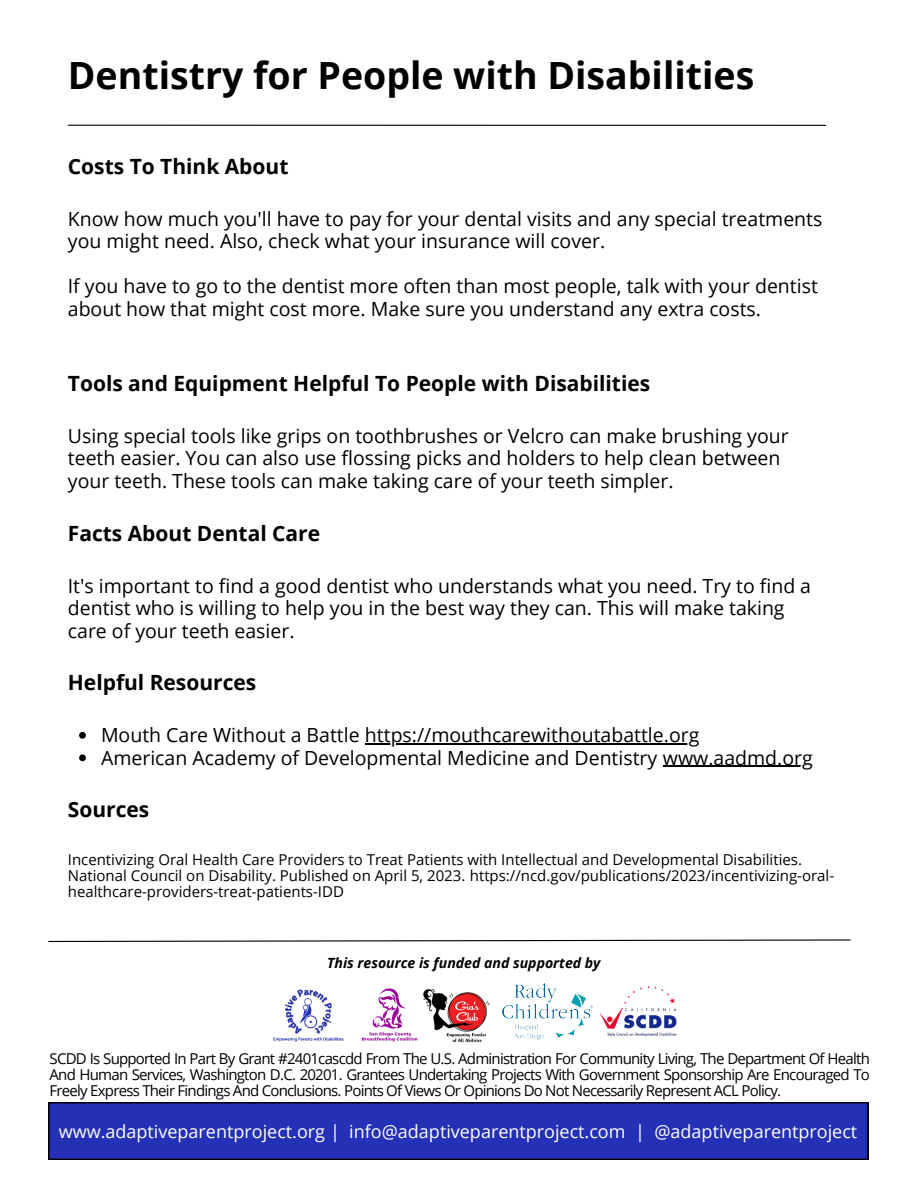
<style>
.page{position:relative;width:918px;height:1188px;background:#fff}
.page>*{position:absolute;margin:0;border:0;box-sizing:border-box;transform-origin:0 0}
.t1{font:700 37.5px "Open Sans";color:#000}
.t2{font:700 21px "Open Sans";color:#000}
.t3{font:19.5px/22.5px "Open Sans";color:#000}
.t4{font:18px "Open Sans";color:#fff}
.t5{font:15px/15.8px "Open Sans";color:#000}
.t6{font:italic 700 14.1px "Open Sans";color:#000}
</style>
<div class="page">
<svg style="left:48px;top:1102px;width:820px;height:58px;background:#222dac"></svg>
<hr style="left:68px;top:125px;width:758px;height:1px;background:#000">
<svg style="left:79px;top:732px;width:7px;height:7px"></svg>
<hr style="left:365px;top:743px;width:335px;height:1px;background:#000">
<svg style="left:79px;top:754px;width:7px;height:7px"></svg>
<hr style="left:663px;top:766px;width:150px;height:1px;background:#000">
<svg style="left:48px;top:939px;width:803px;height:3px"></svg>
<img style="left:424px;top:988px;width:66px;height:55px">
<img style="left:273px;top:989px;width:71px;height:53px">
<img style="left:361px;top:988px;width:63px;height:54px">
<img style="left:600px;top:986px;width:77px;height:51px">
<img style="left:503px;top:984px;width:90px;height:55px">
<h1 class="t1" style="left:68px;top:49px;width:688px">Dentistry for People with Disabilities</h1>
<h2 class="t2" style="left:68px;top:152px;width:222px">Costs To Think About</h2>
<p class="t3" style="left:68px;top:207px;width:756px">Know how much you'll have to pay for your dental visits and any special treatments you might need. Also, check what your insurance will cover.</p>
<p class="t3" style="left:68px;top:275px;width:752px">If you have to go to the dentist more often than most people, talk with your dentist about how that might cost more. Make sure you understand any extra costs.</p>
<h2 class="t2" style="left:68px;top:369px;width:584px">Tools and Equipment Helpful To People with Disabilities</h2>
<p class="t3" style="left:68px;top:424px;width:722px">Using special tools like grips on toothbrushes or Velcro can make brushing your teeth easier. You can also use flossing picks and holders to help clean between your teeth. These tools can make taking care of your teeth simpler.</p>
<h2 class="t2" style="left:68px;top:518px;width:254px">Facts About Dental Care</h2>
<p class="t3" style="left:68px;top:574px;width:745px">It's important to find a good dentist who understands what you need. Try to find a dentist who is willing to help you in the best way they can. This will make taking care of your teeth easier.</p>
<h2 class="t2" style="left:68px;top:668px;width:190px">Helpful Resources</h2>
<p class="t3" style="left:101px;top:723px;width:600px">Mouth Care Without a Battle https://mouthcarewithoutabattle.org</p>
<p class="t3" style="left:101px;top:746px;width:713px">American Academy of Developmental Medicine and Dentistry www.aadmd.org</p>
<h2 class="t2" style="left:68px;top:795px;width:83px">Sources</h2>
<p class="t5" style="left:68px;top:852px;width:768px">Incentivizing Oral Health Care Providers to Treat Patients with Intellectual and Developmental Disabilities.<br>National Council on Disability. Published on April 5, 2023. https://ncd.gov/publications/2023/incentivizing-oral&shy;healthcare-providers-treat-patients-IDD</p>
<p class="t6" style="left:327px;top:953px;width:275px">This resource is funded and supported by</p>
<p class="t5" style="left:50px;top:1051px;width:822px;text-align:justify">SCDD Is Supported In Part By Grant #2401cascdd From The U.S. Administration For Community Living, The Department Of Health And Human Services, Washington D.C. 20201. Grantees Undertaking Projects With Government Sponsorship Are Encouraged To Freely Express Their Findings And Conclusions. Points Of Views Or Opinions Do Not Necessarily Represent ACL Policy.</p>
<p class="t4" style="left:59px;top:1119px;width:800px">www.adaptiveparentproject.org | info@adaptiveparentproject.com | @adaptiveparentproject</p>
</div>
